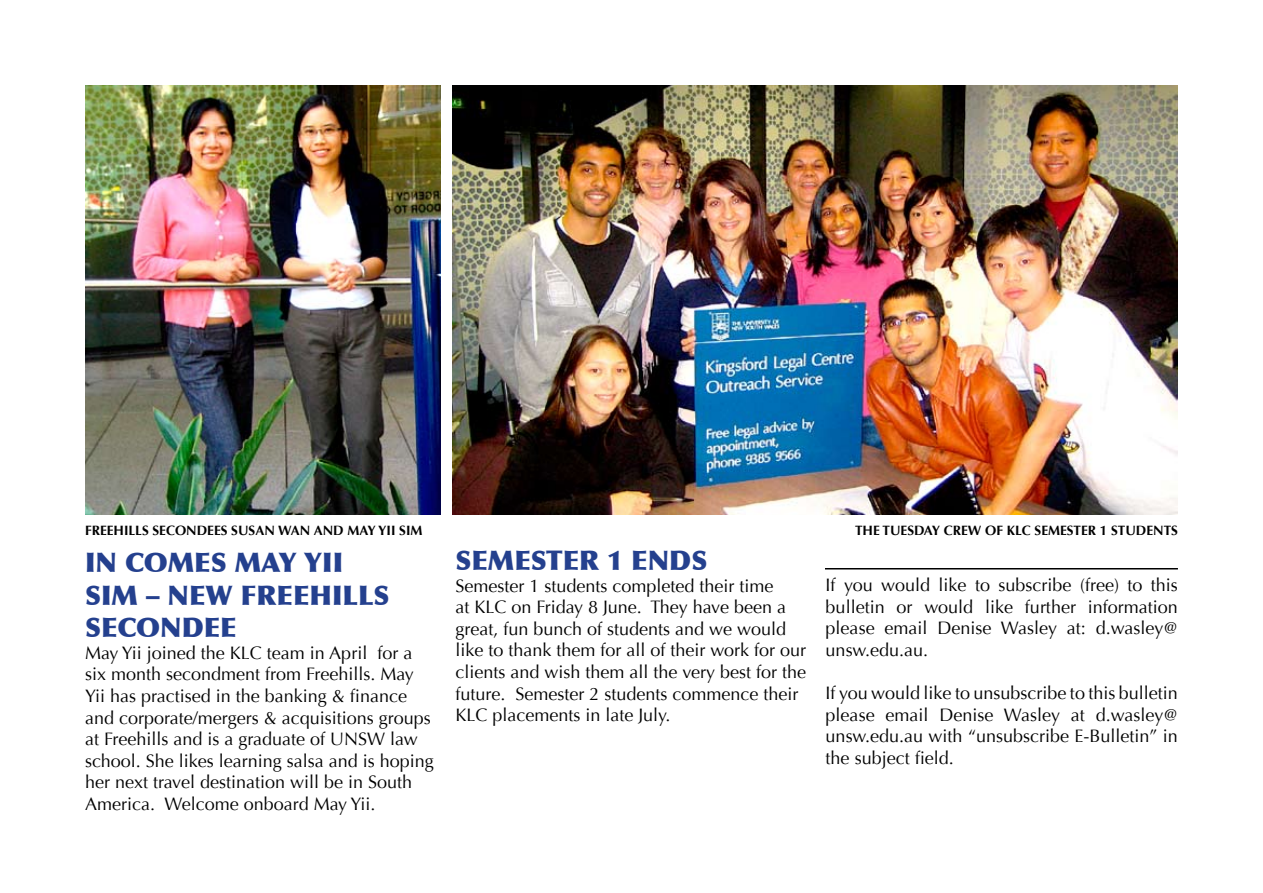
<style>
.page{position:relative;width:1263px;height:893px;background:#fff}
.page>*{position:absolute;margin:0;border:0;box-sizing:border-box;transform-origin:0 0}
.t1{font:900 27px/32.4px "Optima";color:#24408e}
.t2{font:18px/21.6px "Optima";color:#000}
.t3{font:700 13.5px "Optima";color:#000}
</style>
<div class="page">
<img style="left:85px;top:85px;width:355px;height:429px">
<img style="left:453px;top:85px;width:725px;height:429px">
<hr style="left:825px;top:568px;width:353px;height:1px;background:#000">
<p class="t3" style="left:85px;top:523px;width:339px">FREEHILLS SECONDEES SUSAN WAN AND MAY YII SIM</p>
<h1 class="t1" style="left:85px;top:547px;width:306px">IN COMES MAY YII<br>SIM – NEW FREEHILLS<br>SECONDEE</h1>
<p class="t2" style="left:85px;top:642px;width:350px">May Yii joined the KLC team in April for a six month secondment from Freehills. May Yii has practised in the banking &amp; finance and corporate/mergers &amp; acquisitions groups at Freehills and is a graduate of UNSW law school. She likes learning salsa and is hoping her next travel destination will be in South America. Welcome onboard May Yii.</p>
<h1 class="t1" style="left:455px;top:544px;width:253px">SEMESTER 1 ENDS</h1>
<p class="t2" style="left:455px;top:575px;width:352px">Semester 1 students completed their time<br>at KLC on Friday 8 June. They have been a great, fun bunch of students and we would like to thank them for all of their work for our clients and wish them all the very best for the future. Semester 2 students commence their KLC placements in late July.</p>
<p class="t3" style="left:855px;top:523px;width:324px">THE TUESDAY CREW OF KLC SEMESTER 1 STUDENTS</p>
<p class="t2" style="left:826px;top:575px;width:354px;text-align:justify">If you would like to subscribe (free) to this bulletin or would like further information please email Denise Wasley at: d.wasley@ unsw.edu.au.</p>
<p class="t2" style="left:826px;top:683px;width:354px;text-align:justify">If you would like to unsubscribe to this bulletin please email Denise Wasley at d.wasley@ unsw.edu.au with “unsubscribe E-Bulletin” in the subject field.</p>
</div>
